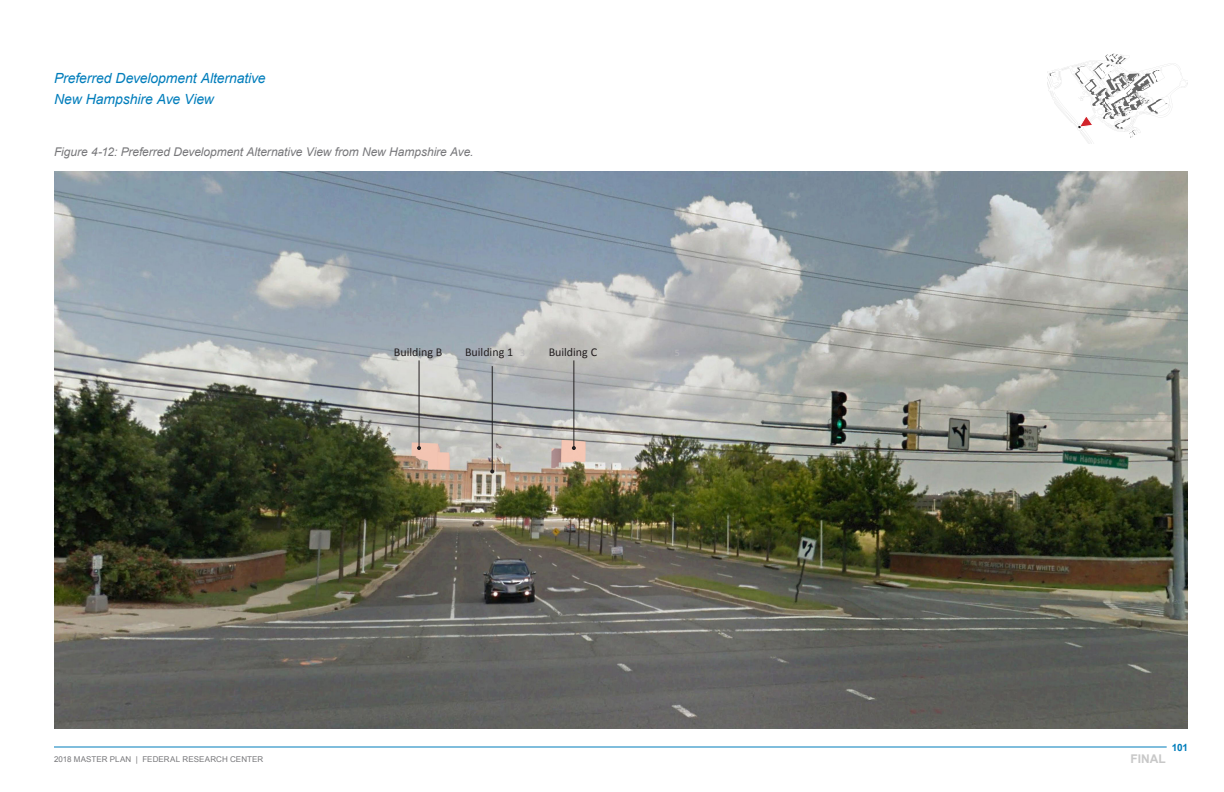
<style>
.page{position:relative;width:1224px;height:792px;background:#fff}
.page>*{position:absolute;margin:0;border:0;box-sizing:border-box;transform-origin:0 0}
._03_Heading_2_no_num{font:italic 14px "Arial";letter-spacing:-.005em;color:#007dbb}
.t1{font:italic 12px "Arial";letter-spacing:-.005em;color:#77777a}
.Body_Intro_Paragraph{font:12px "Calibri";letter-spacing:-.005em;color:#231f20}
.t2{font:700 12px "Arial";color:#c8c8c8}
.t3{font:700 10px "Arial";color:#007dbb}
.t4{font:8px "Arial";letter-spacing:.015em;color:#77777a}
</style>
<div class="page">
<hr style="left:54px;top:746px;width:1113px;height:2px;background:#007dbb">
<img style="left:1047px;top:70px;width:8px;height:33px">
<img style="left:1055px;top:53px;width:126px;height:91px">
<svg style="left:1078px;top:115px;width:16px;height:13px"></svg>
<img style="left:54px;top:171px;width:1134px;height:558px">
<hr style="left:573px;top:360px;width:1px;height:88px;background:#231f20">
<svg style="left:572px;top:446px;width:4px;height:4px"></svg>
<hr style="left:492px;top:366px;width:1px;height:105px;background:#231f20">
<svg style="left:490px;top:469px;width:4px;height:4px"></svg>
<hr style="left:419px;top:360px;width:1px;height:88px;background:#231f20">
<svg style="left:417px;top:446px;width:4px;height:4px"></svg>
<p class="_03_Heading_2_no_num" style="left:54px;top:69px;width:213px">Preferred Development Alternative</p>
<p class="_03_Heading_2_no_num" style="left:54px;top:90px;width:162px">New Hampshire Ave View</p>
<p class="t1" style="left:54px;top:144px;width:421px">Figure 4-12: Preferred Development Alternative View from New Hampshire Ave.</p>
<p class="Body_Intro_Paragraph" style="left:394px;top:344px;width:50px">Building B</p>
<p class="Body_Intro_Paragraph" style="left:465px;top:344px;width:50px">Building 1</p>
<p class="Body_Intro_Paragraph" style="left:549px;top:344px;width:50px">Building C</p>
<p class="t4" style="left:54px;top:754px;width:211px">2018 MASTER PLAN | FEDERAL RESEARCH CENTER</p>
<p class="t3" style="left:1172px;top:740px;width:18px">101</p>
<p class="t2" style="left:1130px;top:751px;width:37px">FINAL</p>
</div>
